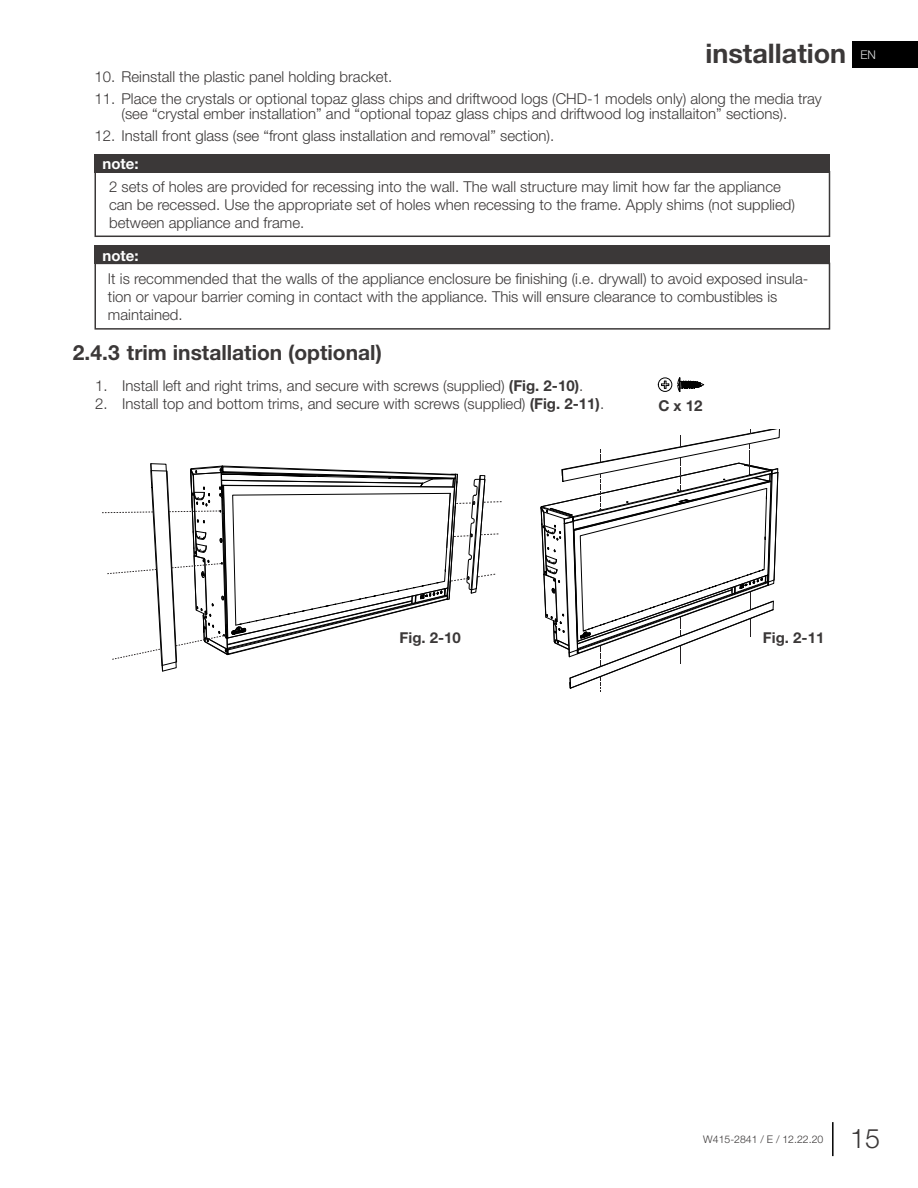
<style>
.page{position:relative;width:918px;height:1188px;background:#fff}
.page>*{position:absolute;margin:0;border:0;box-sizing:border-box;transform-origin:0 0}
.t1{font:700 27px "Helvetica Neue";color:#3b3838}
.t2{font:300 27px "Helvetica Neue";color:#3b3838}
.t3{font:700 21px "Helvetica Neue";color:#3b3838}
.t4{font:300 15px/18px "Helvetica Neue";color:#3b3838}
.t5{font:700 15px "Helvetica Neue";color:#3b3838}
.t6{font:700 15px "Helvetica Neue";color:#fff}
.t7{font:300 12px "Helvetica Neue";color:#dcddde}
.t8{font:300 10.5px "Helvetica Neue";color:#3b3838}
.s1{font-weight:700}
</style>
<div class="page">
<div style="left:853px;top:41px;width:65px;height:26px;background:#000"></div>
<hr style="left:832px;top:1122px;width:2px;height:34px;background:#000">
<svg style="left:102px;top:245px;width:400px;height:427px"></svg>
<div style="left:94px;top:171px;width:736px;height:66px;border:2px solid #3b3838"></div>
<div style="left:94px;top:154px;width:736px;height:18px;background:#3b3838"></div>
<div style="left:94px;top:263px;width:736px;height:67px;border:2px solid #3b3838"></div>
<div style="left:94px;top:246px;width:736px;height:18px;background:#3b3838"></div>
<svg style="left:540px;top:377px;width:240px;height:314px"></svg>
<h1 class="t1" style="left:705px;top:32px;width:142px">installation</h1>
<p class="t4" style="left:95px;top:67px;width:299px">10. Reinstall the plastic panel holding bracket.</p>
<p class="t4" style="left:95px;top:90px;width:729px;line-height:15px;text-align:center">11. Place the crystals or optional topaz glass chips and driftwood logs (CHD-1 models only) along the media tray (see “crystal ember installation” and “optional topaz glass chips and driftwood log installaiton” sections).</p>
<p class="t4" style="left:95px;top:125px;width:461px">12. Install front glass (see “front glass installation and removal” section).</p>
<p class="t6" style="left:103px;top:152px;width:38px">note:</p>
<p class="t4" style="left:109px;top:177px;width:687px">2 sets of holes are provided for recessing into the wall. The wall structure may limit how far the appliance can be recessed. Use the appropriate set of holes when recessing to the frame. Apply shims (not supplied) between appliance and frame.</p>
<p class="t6" style="left:103px;top:244px;width:38px">note:</p>
<p class="t4" style="left:108px;top:269px;width:702px">It is recommended that the walls of the appliance enclosure be finishing (i.e. drywall) to avoid exposed insula&shy;tion or vapour barrier coming in contact with the appliance. This will ensure clearance to combustibles is maintained.</p>
<h2 class="t3" style="left:73px;top:336px;width:310px">2.4.3 trim installation (optional)</h2>
<p class="t4" style="left:95px;top:376px;width:490px">1. Install left and right trims, and secure with screws (supplied) <span class="s1">(Fig. 2-10)</span>.</p>
<p class="t4" style="left:95px;top:394px;width:510px">2. Install top and bottom trims, and secure with screws (supplied) <span class="s1">(Fig. 2-11)</span>.</p>
<p class="t5" style="left:658px;top:393px;width:46px">C x 12</p>
<p class="t7" style="left:860px;top:46px;width:17px">EN</p>
<p class="t5" style="left:400px;top:625px;width:63px">Fig. 2-10</p>
<p class="t5" style="left:763px;top:625px;width:63px">Fig. 2-11</p>
<p class="t8" style="left:703px;top:1131px;width:122px">W415-2841 / E / 12.22.20</p>
<h1 class="t2" style="left:850px;top:1116px;width:32px">15</h1>
</div>
